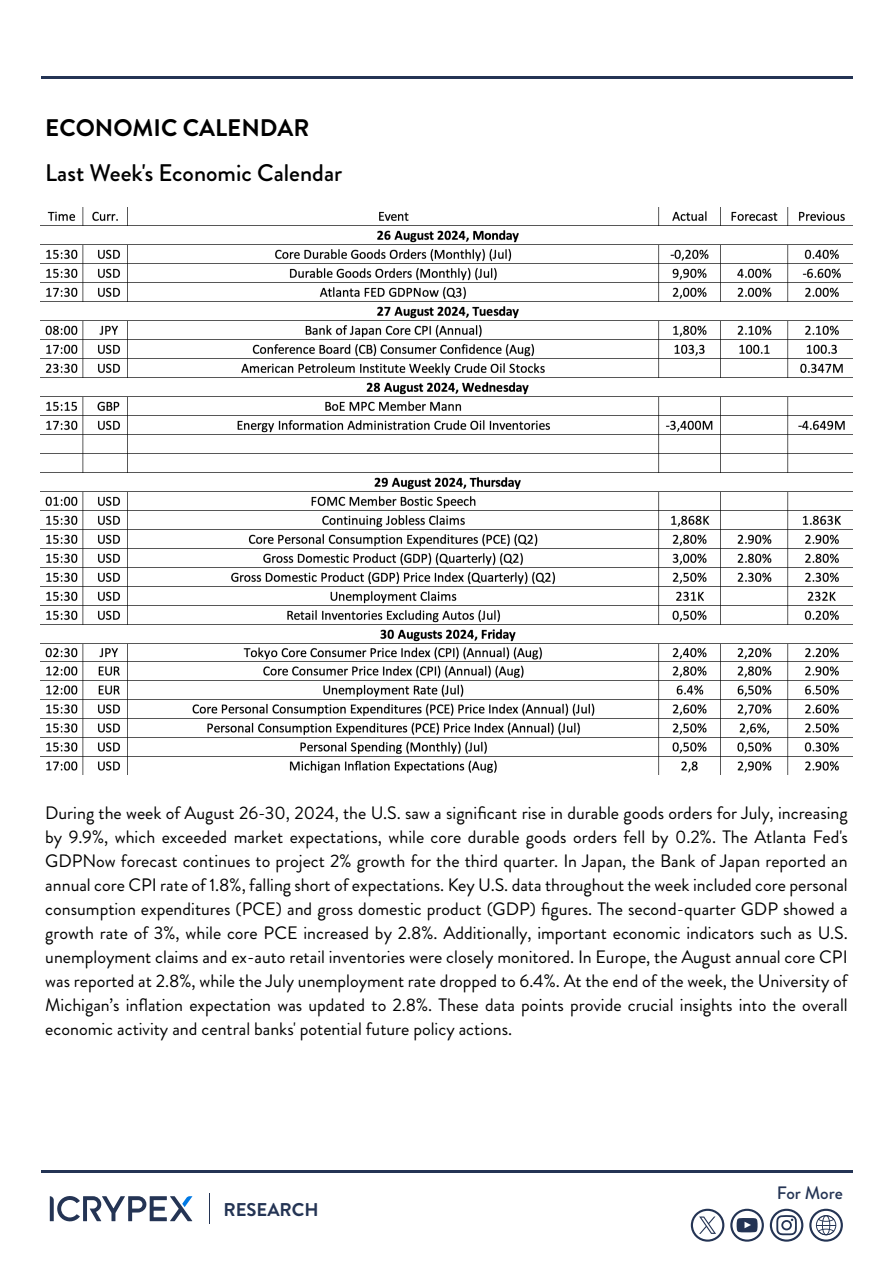
<style>
.page{position:relative;width:893px;height:1263px;background:#fff}
.page>*{position:absolute;margin:0;border:0;box-sizing:border-box;transform-origin:0 0}
.t1{font:500 24px "Brandon Grotesque";color:#000}
.t2{font:700 24px "Brandon Grotesque";color:#000}
.t3{font:700 18.45px "Brandon Grotesque";color:#243454}
.t4{font:18px/24px "Brandon Grotesque";color:#000;text-align:justify}
.t5{font:500 18px "Brandon Grotesque";letter-spacing:-.005em;color:#243454}
</style>
<div class="page">
<hr style="left:41px;top:1170px;width:811px;height:2px;background:#243454">
<hr style="left:41px;top:76px;width:811px;height:2px;background:#243454">
<svg style="left:50px;top:1196px;width:142px;height:26px"></svg>
<hr style="left:209px;top:1193px;width:1px;height:31px;background:#243454">
<img style="left:40px;top:207px;width:812px;height:567px">
<svg style="left:809px;top:1209px;width:34px;height:33px"></svg>
<svg style="left:770px;top:1209px;width:33px;height:33px"></svg>
<svg style="left:730px;top:1209px;width:34px;height:33px"></svg>
<svg style="left:691px;top:1209px;width:33px;height:33px"></svg>
<h1 class="t2" style="left:45px;top:111px;width:266px">ECONOMIC CALENDAR</h1>
<h1 class="t1" style="left:45px;top:156px;width:298px">Last Week's Economic Calendar</h1>
<p class="t4" style="left:45px;top:801px;width:804px">During the week of August 26-30, 2024, the U.S. saw a significant rise in durable goods orders for July, increasing by 9.9%, which exceeded market expectations, while core durable goods orders fell by 0.2%. The Atlanta Fed's GDPNow forecast continues to project 2% growth for the third quarter. In Japan, the Bank of Japan reported an annual core CPI rate of 1.8%, falling short of expectations. Key U.S. data throughout the week included core personal consumption expenditures (PCE) and gross domestic product (GDP) figures. The second-quarter GDP showed a growth rate of 3%, while core PCE increased by 2.8%. Additionally, important economic indicators such as U.S. unemployment claims and ex-auto retail inventories were closely monitored. In Europe, the August annual core CPI was reported at 2.8%, while the July unemployment rate dropped to 6.4%. At the end of the week, the University of Michigan’s inflation expectation was updated to 2.8%. These data points provide crucial insights into the overall economic activity and central banks' potential future policy actions.</p>
<p class="t3" style="left:223px;top:1197px;width:97px">RESEARCH</p>
<p class="t5" style="left:777px;top:1181px;width:68px">For More</p>
</div>
